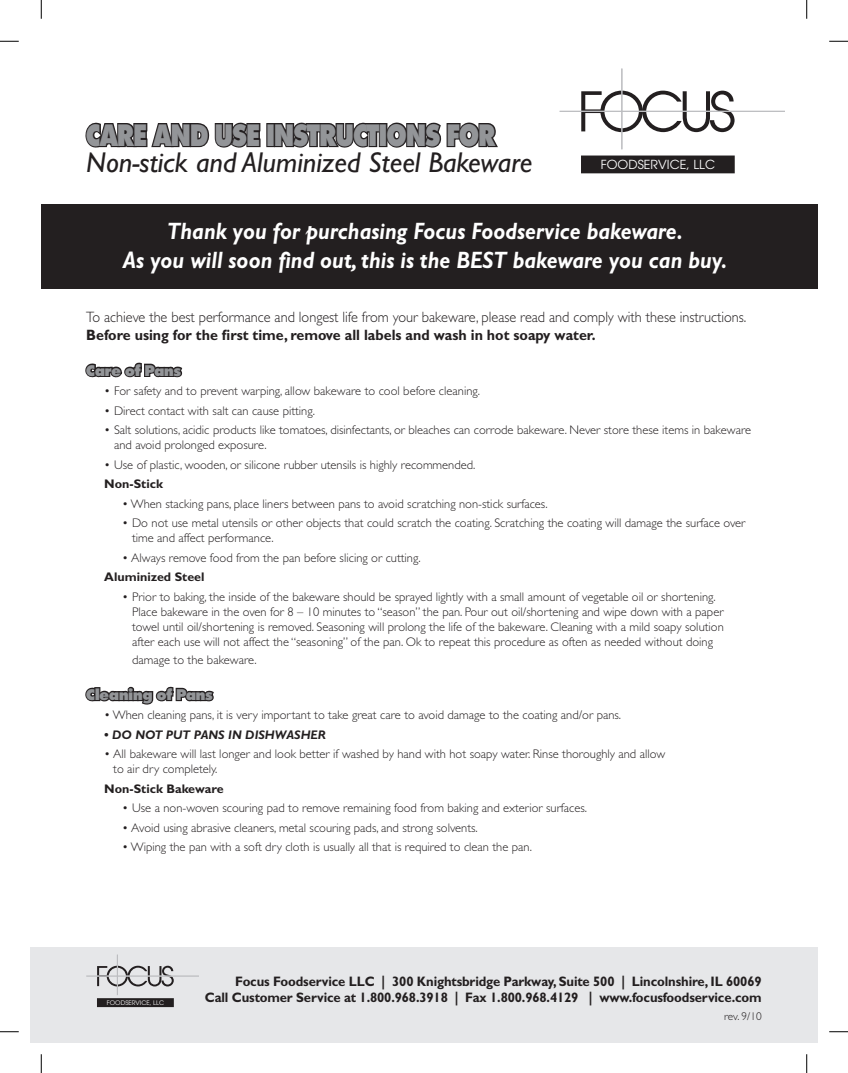
<style>
.page{position:relative;width:848px;height:1073px;background:#fff}
.page>*{position:absolute;margin:0;border:0;box-sizing:border-box;transform-origin:0 0}
.t1{font:800 30px "Tempest";letter-spacing:.085em;color:#939598;scale:.8 1}
.t2{font:italic 28.75px "Gill Sans";color:#231f20}
.t3{font:italic 700 23.75px/28.5px "Gill Sans";color:#fff;text-align:center;scale:.9 1}
.t4{font:300 15px "Gill Sans";color:#231f20;scale:.95 1}
.t5{font:700 15px "Gill Sans";color:#231f20;scale:.95 1}
.t6{font:800 15px "Tempest";color:#939598}
.t7{font:700 13.75px/16.5px "Gill Sans";letter-spacing:-.01em;color:#231f20;text-align:right;scale:.95 1}
.t8{font:300 12.5px/15px "Gill Sans";color:#231f20}
.t9{font:700 12.5px "Gill Sans";color:#231f20}
.t10{font:italic 700 12.5px "Gill Sans";color:#231f20}
.t11{font:12.5px "Avant Garde";color:#fff}
.t12{font:300 11.25px "Gill Sans";color:#231f20}
.t13{font:6.25px "Avant Garde";color:#fff}
</style>
<div class="page">
<div style="left:41px;top:204px;width:777px;height:85px;background:#231f20"></div>
<div style="left:30px;top:947px;width:788px;height:95px;background:#e6e7e9"></div>
<svg style="left:581px;top:91px;width:153px;height:41px"></svg>
<hr style="left:559px;top:111px;width:225px;height:1px;background:#bcbdc0">
<div style="left:581px;top:155px;width:153px;height:18px;background:#231f20"></div>
<hr style="left:621px;top:69px;width:1px;height:80px;background:#bcbdc0">
<svg style="left:85px;top:362px;width:98px;height:16px"></svg>
<svg style="left:85px;top:686px;width:129px;height:19px"></svg>
<svg style="left:97px;top:965px;width:77px;height:21px"></svg>
<hr style="left:86px;top:975px;width:112px;height:1px;background:#bcbdc0">
<div style="left:97px;top:998px;width:77px;height:9px;background:#231f20"></div>
<hr style="left:117px;top:954px;width:1px;height:41px;background:#bcbdc0">
<svg style="left:829px;top:40px;width:19px;height:2px"></svg>
<svg style="left:0;top:1031px;width:19px;height:1px"></svg>
<svg style="left:829px;top:1031px;width:19px;height:1px"></svg>
<svg style="left:0;top:0;width:498px;height:148px"></svg>
<svg style="left:40px;top:1054px;width:2px;height:18px"></svg>
<svg style="left:806px;top:0;width:1px;height:19px"></svg>
<svg style="left:806px;top:1054px;width:1px;height:18px"></svg>
<h1 class="t1" style="left:86px;top:120px;width:505px">CARE AND USE INSTRUCTIONS FOR</h1>
<h2 class="t2" style="left:86px;top:146px;width:447px">Non-stick and Aluminized Steel Bakeware</h2>
<p class="t11" style="left:600px;top:157px;width:116px">FOODSERVICE, LLC</p>
<h3 class="t3" style="left:123px;top:217px;width:673px">Thank you for purchasing Focus Foodservice bakeware.<br>As you will soon find out, this is the BEST bakeware you can buy.</h3>
<p class="t4" style="left:86px;top:308px;width:696px">To achieve the best performance and longest life from your bakeware, please read and comply with these instructions.</p>
<p class="t5" style="left:86px;top:326px;width:537px">Before using for the first time, remove all labels and wash in hot soapy water.</p>
<p class="t6" style="left:86px;top:362px;width:96px">CARE OF PANS</p>
<p class="t8" style="left:104px;top:384px;width:377px">• For safety and to prevent warping, allow bakeware to cool before cleaning.</p>
<p class="t8" style="left:104px;top:403px;width:212px">• Direct contact with salt can cause pitting.</p>
<p class="t8" style="left:114px;top:423px;width:638px;text-indent:-10px">• Salt solutions, acidic products like tomatoes, disinfectants, or bleaches can corrode bakeware. Never store these items in bakeware and avoid prolonged exposure.</p>
<p class="t8" style="left:104px;top:457px;width:372px">• Use of plastic, wooden, or silicone rubber utensils is highly recommended.</p>
<p class="t9" style="left:104px;top:476px;width:60px">Non-Stick</p>
<p class="t8" style="left:122px;top:496px;width:427px">• When stacking pans, place liners between pans to avoid scratching non-stick surfaces.</p>
<p class="t8" style="left:132px;top:516px;width:614px;text-indent:-10px">• Do not use metal utensils or other objects that could scratch the coating. Scratching the coating will damage the surface over time and affect performance.</p>
<p class="t8" style="left:122px;top:550px;width:300px">• Always remove food from the pan before slicing or cutting.</p>
<p class="t9" style="left:104px;top:569px;width:102px">Aluminized Steel</p>
<p class="t8" style="left:132px;top:589px;width:593px;text-indent:-10px">• Prior to baking, the inside of the bakeware should be sprayed lightly with a small amount of vegetable oil or shortening.<br>Place bakeware in the oven for 8 – 10 minutes to “season” the pan. Pour out oil/shortening and wipe down with a paper towel until oil/shortening is removed. Seasoning will prolong the life of the bakeware. Cleaning with a mild soapy solution after each use will not affect the “seasoning” of the pan. Ok to repeat this procedure as often as needed without doing</p>
<p class="t8" style="left:132px;top:652px;width:126px">damage to the bakeware.</p>
<p class="t6" style="left:86px;top:686px;width:128px">CLEANING OF PANS</p>
<p class="t8" style="left:104px;top:708px;width:518px">• When cleaning pans, it is very important to take great care to avoid damage to the coating and/or pans.</p>
<p class="t10" style="left:104px;top:727px;width:223px">• DO NOT PUT PANS IN DISHWASHER</p>
<p class="t8" style="left:113px;top:747px;width:553px;text-indent:-9px">• All bakeware will last longer and look better if washed by hand with hot soapy water. Rinse thoroughly and allow to air dry completely.</p>
<p class="t9" style="left:104px;top:781px;width:121px">Non-Stick Bakeware</p>
<p class="t8" style="left:122px;top:801px;width:466px">• Use a non-woven scouring pad to remove remaining food from baking and exterior surfaces.</p>
<p class="t8" style="left:122px;top:820px;width:357px">• Avoid using abrasive cleaners, metal scouring pads, and strong solvents.</p>
<p class="t8" style="left:122px;top:840px;width:411px">• Wiping the pan with a soft dry cloth is usually all that is required to clean the pan.</p>
<p class="t13" style="left:107px;top:999px;width:59px">FOODSERVICE, LLC</p>
<p class="t7" style="left:205px;top:972px;width:587px">Focus Foodservice LLC | 300 Knightsbridge Parkway, Suite 500 | Lincolnshire, IL 60069<br>Call Customer Service at 1.800.968.3918 | Fax 1.800.968.4129 | www.focusfoodservice.com</p>
<p class="t12" style="left:724px;top:1010px;width:39px">rev. 9/10</p>
</div>
